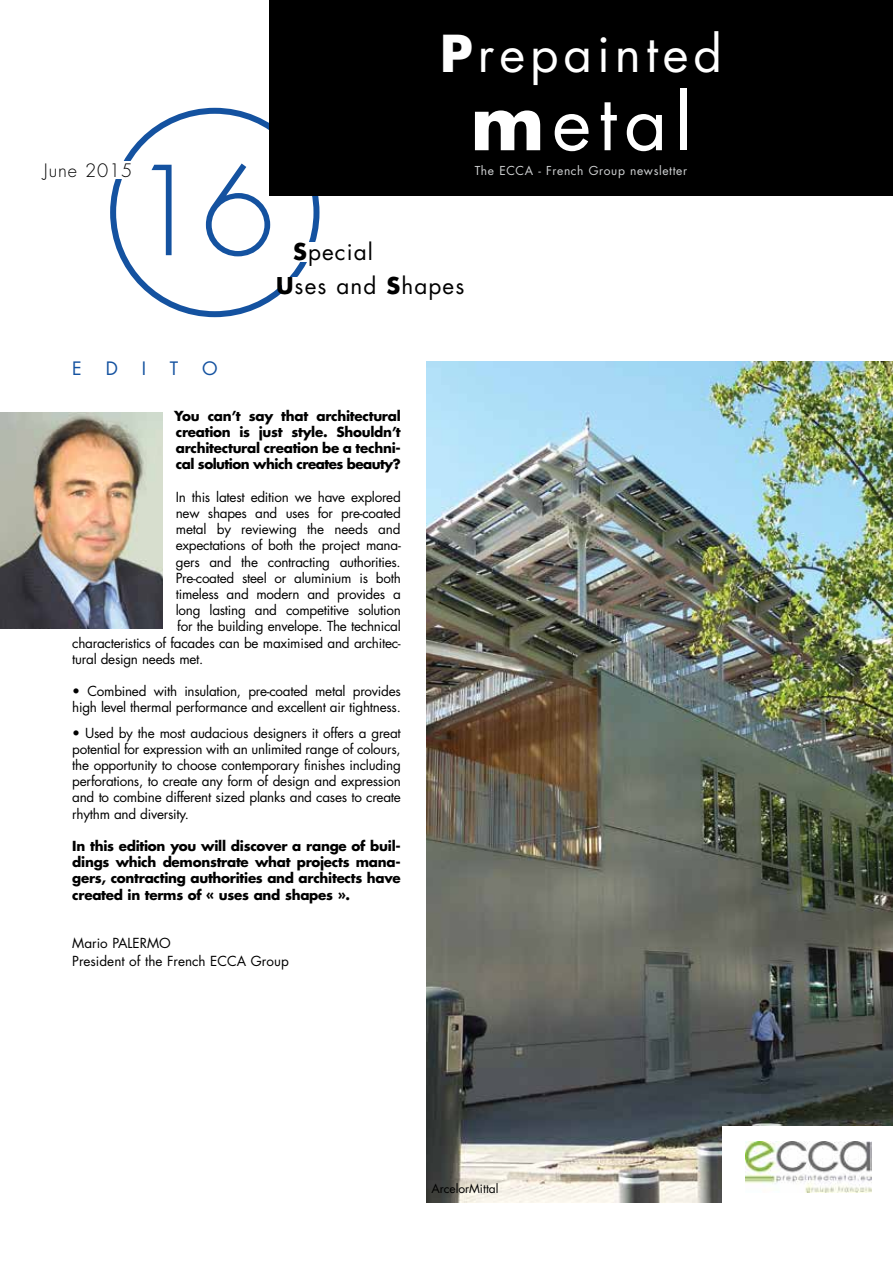
<style>
.page{position:relative;width:893px;height:1263px;background:#fff}
.page>*{position:absolute;margin:0;border:0;box-sizing:border-box;transform-origin:0 0}
.t1{font:300 120px "Futura";color:#1452a0}
.t2{font:75px "Futura";color:#fff}
.t3{font:49.5px "Futura";letter-spacing:.1em;color:#fff}
.t4{font:22.5px/34.5px "Futura";letter-spacing:.05em;color:#000}
.t5{font:300 18px "Futura";letter-spacing:.05em;color:#000}
.t6{font:18px "Futura";color:#1452a0}
.t7{font:13.5px/16.2px "Futura";letter-spacing:-.02em;color:#000}
.t8{font:700 13.5px/16.2px "Futura";letter-spacing:-.02em;color:#000;text-align:justify}
.t9{font:13.5px/18px "Futura";color:#000}
.t10{font:12px "Futura";letter-spacing:.05em;color:#d1d3d4}
.t11{font:12px "Futura";color:#000}
.s1{font-weight:700}
</style>
<div class="page">
<img style="left:426px;top:361px;width:467px;height:841px">
<div style="left:723px;top:1127px;width:170px;height:85px;background:#fff"></div>
<img style="left:746px;top:1141px;width:126px;height:52px">
<img style="left:0;top:412px;width:163px;height:216px">
<div style="left:110px;top:108px;width:209px;height:209px;border:6px solid #1452a0;border-radius:50%"></div>
<div style="left:299px;top:242px;width:19px;height:20px;background:#fff"></div>
<div style="left:282px;top:277px;width:19px;height:19px;background:#fff"></div>
<div style="left:112px;top:161px;width:20px;height:17px;background:#fff"></div>
<div style="left:269px;top:0;width:624px;height:196px;background:#000"></div>
<h3 class="t5" style="left:44px;top:160px;width:90px">June 2015</h3>
<h3 class="t3" style="left:440px;top:22px;width:283px"><span class="s1">P</span>repainted</h3>
<h1 class="t1" style="left:129px;top:139px;width:148px">16</h1>
<h3 class="t4" style="left:276px;top:234px;width:190px;text-indent:17px"><span class="s1">S</span>pecial<br><span class="s1">U</span>ses and <span class="s1">s</span>hapes</h3>
<h2 class="t2" style="left:470px;top:75px;width:223px"><span class="s1">m</span>etal</h2>
<p class="t10" style="left:475px;top:163px;width:214px">The ECCA - French Group newsletter</p>
<h3 class="t6" style="left:72px;top:357px;width:11px">E</h3>
<h3 class="t6" style="left:106px;top:357px;width:14px">D</h3>
<h3 class="t6" style="left:142px;top:357px;width:6px">I</h3>
<h3 class="t6" style="left:170px;top:357px;width:10px">T</h3>
<h3 class="t6" style="left:202px;top:357px;width:17px">O</h3>
<p class="t8" style="left:174px;top:407px;width:228px">You can’t say that architectural creation is just style. Shouldn’t architectural creation be a techni&shy;cal solution which creates beauty?</p>
<p class="t7" style="left:176px;top:489px;width:226px">In this latest edition we have explored</p>
<p class="t7" style="left:176px;top:505px;width:227px">new shapes and uses for pre-coated</p>
<p class="t7" style="left:176px;top:521px;width:226px">metal by reviewing the needs and</p>
<p class="t7" style="left:176px;top:537px;width:226px">expectations of both the project mana-</p>
<p class="t7" style="left:176px;top:554px;width:226px">gers and the contracting authorities.</p>
<p class="t7" style="left:176px;top:570px;width:226px">Pre-coated steel or aluminium is both</p>
<p class="t7" style="left:176px;top:586px;width:226px">timeless and modern and provides a</p>
<p class="t7" style="left:176px;top:602px;width:227px">long lasting and competitive solution</p>
<p class="t7" style="left:177px;top:618px;width:225px">for the building envelope. The technical</p>
<p class="t7" style="left:72px;top:635px;width:330px">characteristics of facades can be maximised and architec-</p>
<p class="t7" style="left:72px;top:651px;width:133px">tural design needs met.</p>
<p class="t7" style="left:72px;top:683px;width:330px">• Combined with insulation, pre-coated metal provides high level thermal performance and excellent air tightness.</p>
<p class="t7" style="left:72px;top:725px;width:330px;text-align:justify">• Used by the most audacious designers it offers a great potential for expression with an unlimited range of colours, the opportunity to choose contemporary finishes including perforations, to create any form of design and expression and to combine different sized planks and cases to create rhythm and diversity.</p>
<p class="t8" style="left:72px;top:838px;width:330px">In this edition you will discover a range of buil&shy;dings which demonstrate what projects mana&shy;gers, contracting authorities and architects have created in terms of « uses and shapes ».</p>
<p class="t9" style="left:72px;top:934px;width:218px">Mario PALERMO<br>President of the French ECCA Group</p>
<p class="t11" style="left:431px;top:1180px;width:69px">ArcelorMittal</p>
</div>
